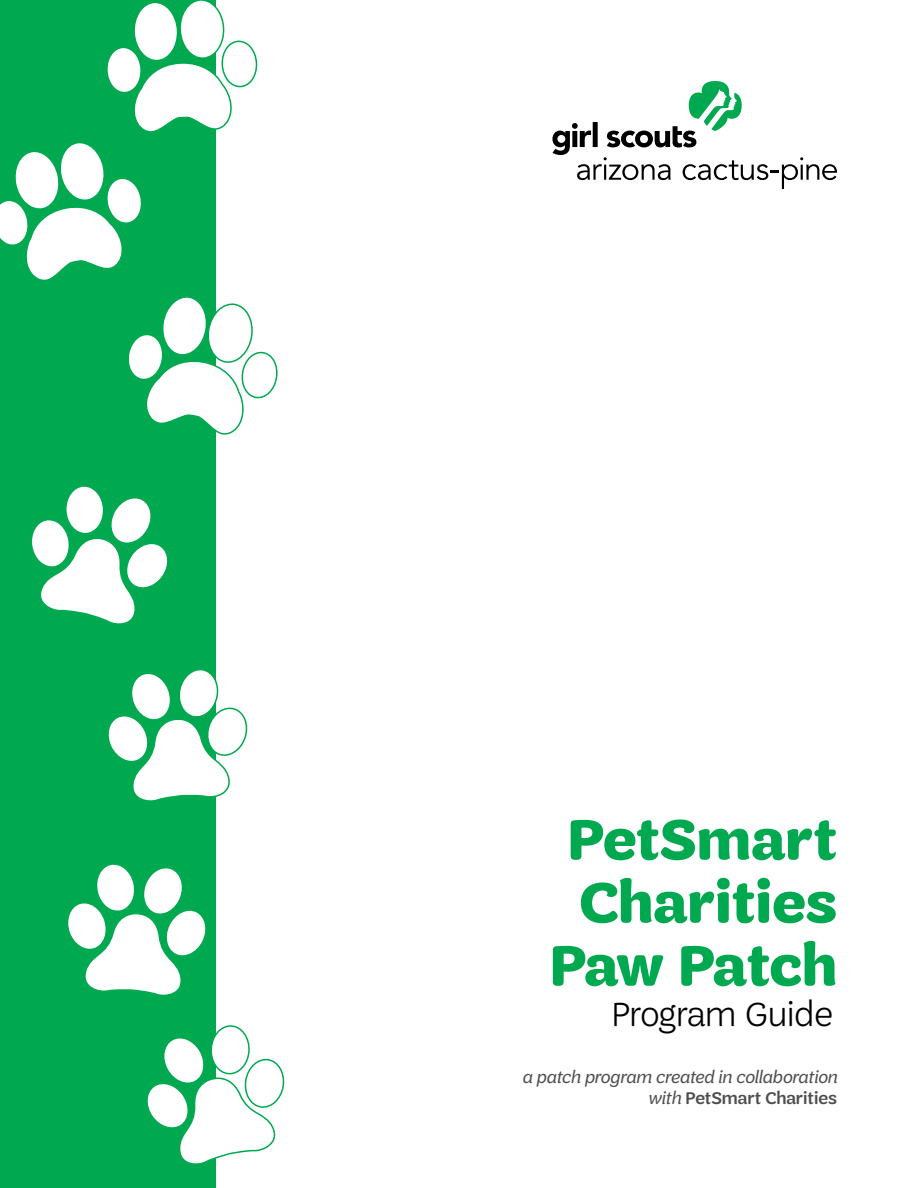
<style>
.page{position:relative;width:918px;height:1188px;background:#fff}
.page>*{position:absolute;margin:0;border:0;box-sizing:border-box;transform-origin:0 0}
.t1{font:700 60px/63px "Trefoil Sans";color:#00a94f;text-align:center}
.t2{font:300 36px "Trefoil Sans";color:#000}
.t3{font:italic 18px/21.6px "Trefoil Sans";color:#4d4d4f;text-align:right}
.s1{font-weight:500;font-style:normal}
</style>
<div class="page">
<div style="left:0;top:0;width:216px;height:1188px;background:#00a94f"></div>
<svg style="left:129px;top:297px;width:149px;height:138px"></svg>
<svg style="left:0;top:143px;width:141px;height:137px"></svg>
<svg style="left:107px;top:0;width:150px;height:132px"></svg>
<svg style="left:147px;top:1025px;width:138px;height:139px"></svg>
<svg style="left:68px;top:864px;width:138px;height:131px"></svg>
<svg style="left:108px;top:670px;width:140px;height:131px"></svg>
<svg style="left:32px;top:486px;width:136px;height:138px"></svg>
<svg style="left:552px;top:81px;width:285px;height:108px"></svg>
<h1 class="t1" style="left:550px;top:808px;width:289px">PetSmart<br>Charities<br>Paw Patch</h1>
<h2 class="t2" style="left:612px;top:995px;width:222px">Program Guide</h2>
<p class="t3" style="left:522px;top:1066px;width:316px">a patch program created in collaboration with <span class="s1">PetSmart Charities</span></p>
</div>
